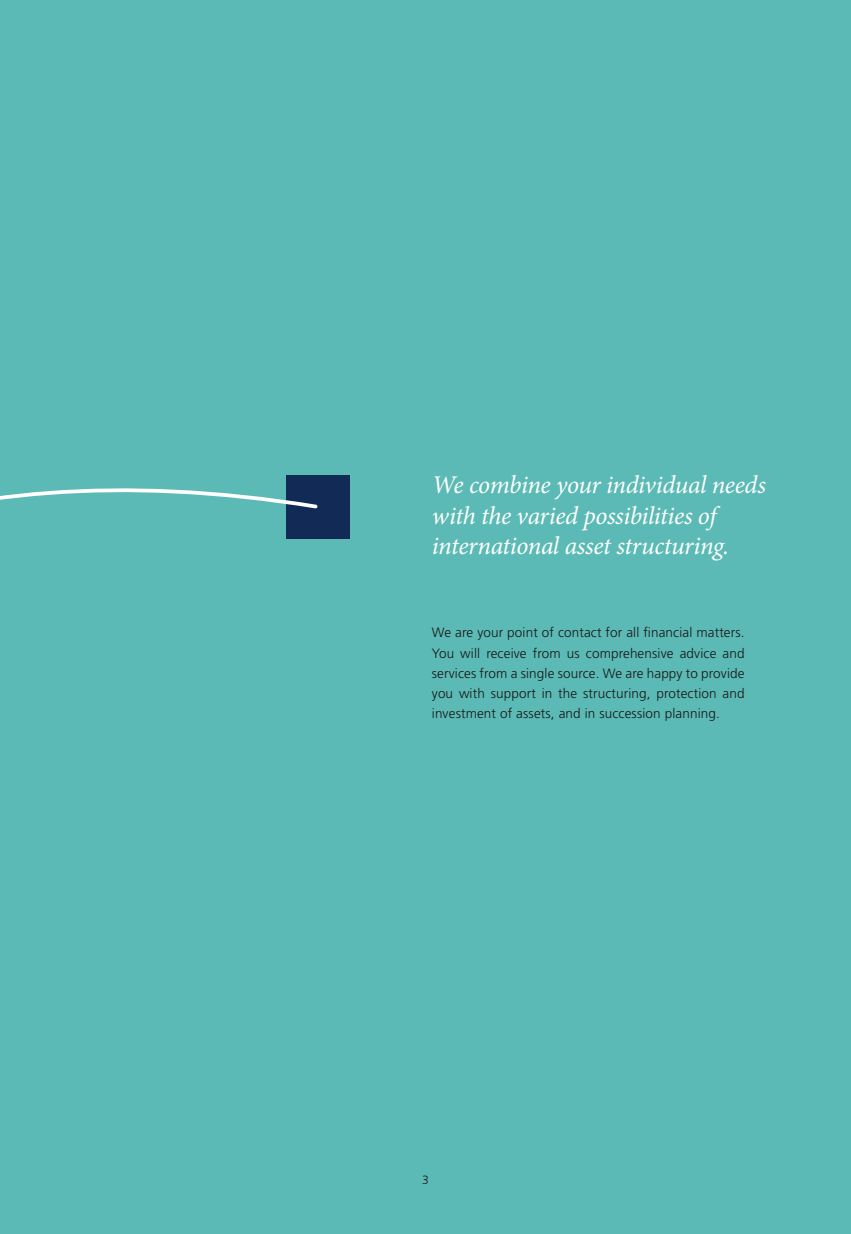
<style>
.page{position:relative;width:851px;height:1234px;background:#fff}
.page>*{position:absolute;margin:0;border:0;box-sizing:border-box;transform-origin:0 0}
._00_Zitate{font:italic 25.5px/30.6px "Minion Pro";letter-spacing:-.02em;color:#fff}
._00_Lauftext{font:300 13.5px/20.2px "Frutiger LT Std";letter-spacing:.01em;color:#1a1716;text-align:justify}
.t1{font:300 12px "Frutiger LT Std";color:#1a1716}
</style>
<div class="page">
<div style="left:0;top:0;width:850px;height:1233px;background:#5bbab5"></div>
<div style="left:285px;top:474px;width:64px;height:64px;background:#112b56"></div>
<svg style="left:0;top:474px;width:320px;height:65px"></svg>
<p class="_00_Zitate" style="left:432px;top:469px;width:335px">We combine your individual needs with the varied possibilities of international asset structuring.</p>
<p class="_00_Lauftext" style="left:432px;top:622px;width:314px">We are your point of contact for all financial matters.<br>You will receive from us comprehensive advice and services from a single source. We are happy to provide you with support in the structuring, protection and investment of assets, and in succession planning.</p>
<p class="t1" style="left:422px;top:1173px;width:8px">3</p>
</div>
